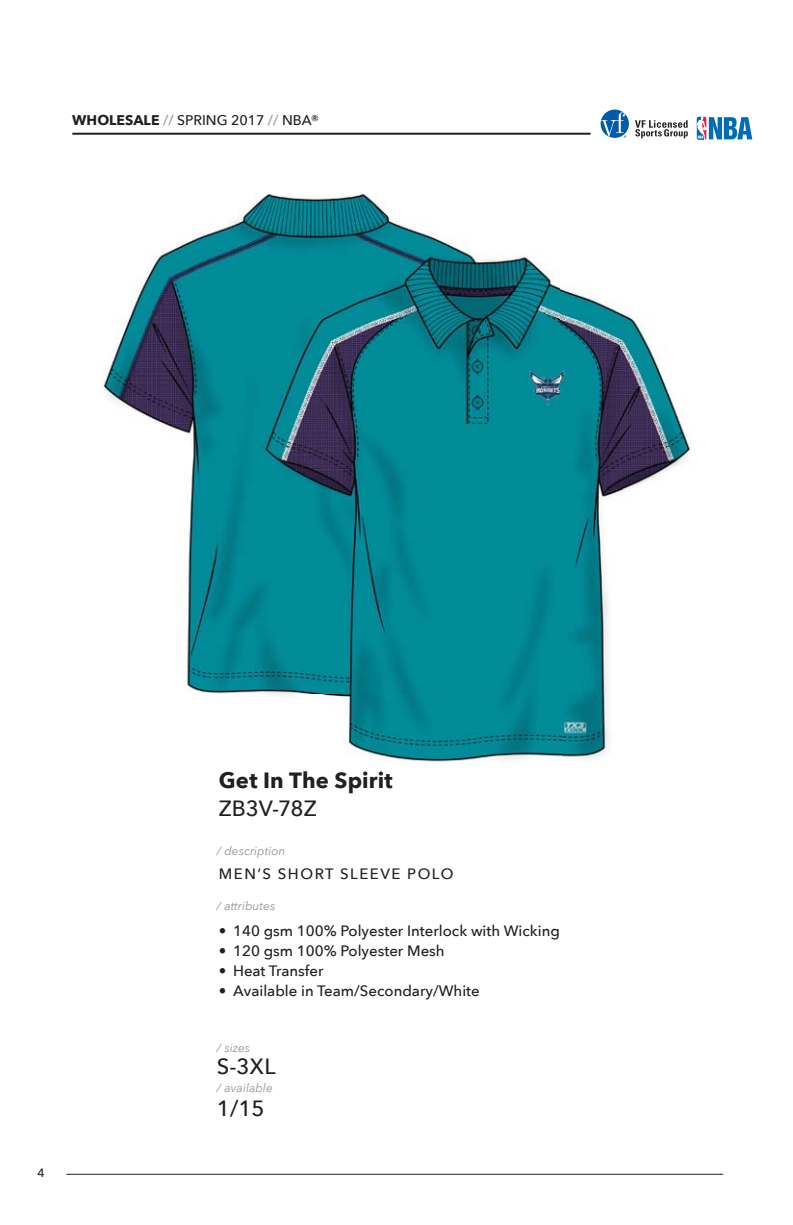
<style>
.page{position:relative;width:793px;height:1225px;background:#fff}
.page>*{position:absolute;margin:0;border:0;box-sizing:border-box;transform-origin:0 0}
.t1{font:500 22px/42px "Avenir Next";color:#231f20}
.t2{font:700 22px "Avenir Next";letter-spacing:.01em;color:#231f20}
.t3{font:500 15px "Avenir Next";color:#231f20}
.t4{font:500 15px "Avenir Next";letter-spacing:.1em;color:#231f20}
.t5{font:500 14px "Avenir Next";color:#231f20}
.t6{font:italic 12px "Avenir Next";color:#939598}
.t7{font:500 12px "Avenir Next";color:#231f20}
.s1{font-weight:700}
.s2{color:#939598}
</style>
<div class="page">
<hr style="left:72px;top:133px;width:518px;height:2px;background:#231f20">
<hr style="left:66px;top:1173px;width:657px;height:1px;background:#231f20">
<div style="left:600px;top:110px;width:29px;height:28px;background:#005cab;border-radius:50%"></div>
<svg style="left:601px;top:112px;width:25px;height:26px"></svg>
<svg style="left:635px;top:120px;width:52px;height:18px"></svg>
<svg style="left:696px;top:117px;width:57px;height:23px"></svg>
<img style="left:101px;top:195px;width:590px;height:569px">
<p class="t5" style="left:72px;top:111px;width:248px"><span class="s1">WHOLESALE</span> <span class="s2">//</span> SPRING 2017 <span class="s2">//</span> NBA®</p>
<p class="t7" style="left:37px;top:1164px;width:9px">4</p>
<h1 class="t2" style="left:219px;top:766px;width:175px">Get In The Spirit</h1>
<h1 class="t1" style="left:219px;top:788px;width:99px">ZB3V-78Z</h1>
<p class="t6" style="left:217px;top:842px;width:70px">/ description</p>
<p class="t4" style="left:219px;top:864px;width:236px">MEN’S SHORT SLEEVE POLO</p>
<p class="t6" style="left:217px;top:898px;width:60px">/ attributes</p>
<p class="t3" style="left:219px;top:921px;width:342px">• 140 gsm 100% Polyester Interlock with Wicking</p>
<p class="t3" style="left:219px;top:941px;width:227px">• 120 gsm 100% Polyester Mesh</p>
<p class="t3" style="left:219px;top:961px;width:106px">• Heat Transfer</p>
<p class="t3" style="left:219px;top:981px;width:262px">• Available in Team/Secondary/White</p>
<p class="t6" style="left:217px;top:1039px;width:35px">/ sizes</p>
<p class="t6" style="left:217px;top:1079px;width:57px">/ available</p>
<h1 class="t1" style="left:217px;top:1045px;width:60px">S-3XL<br>1/15</h1>
</div>
